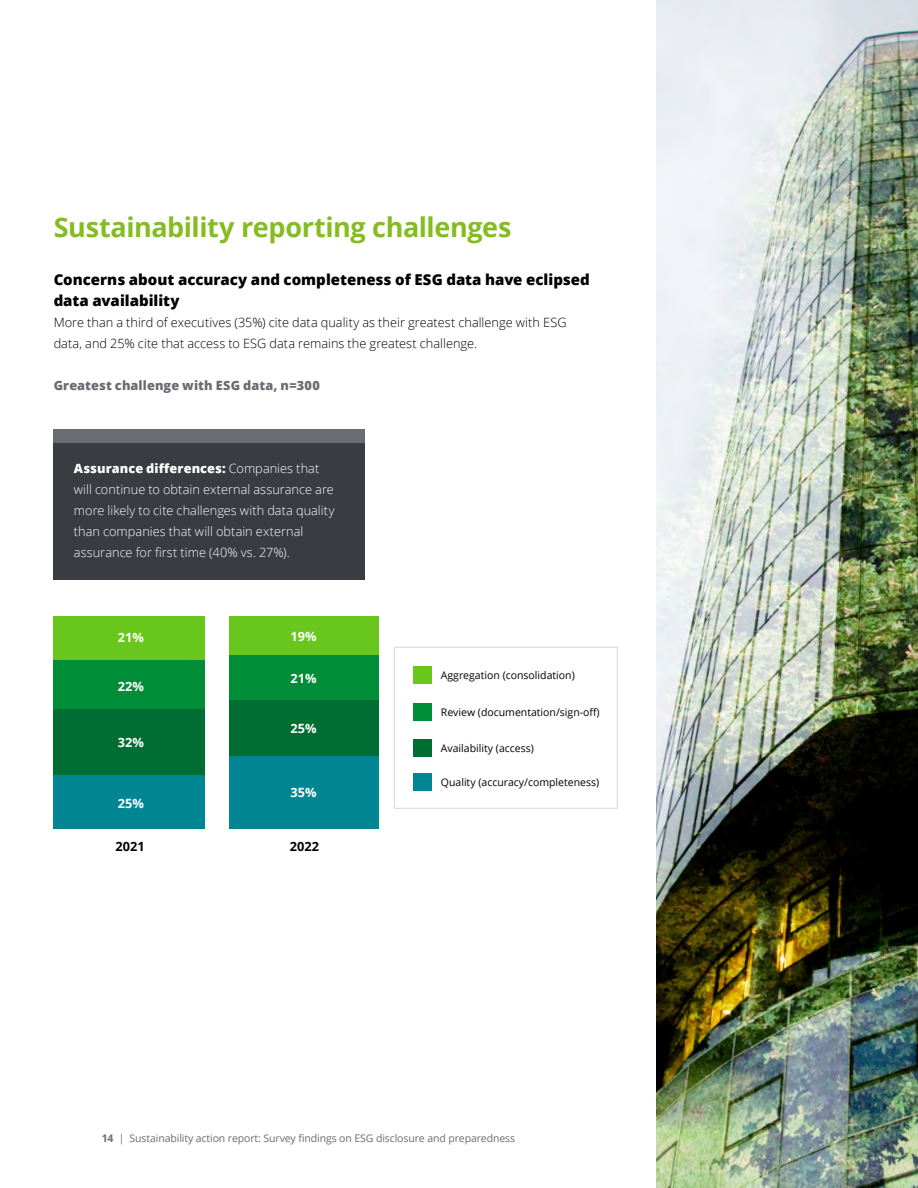
<style>
.page{position:relative;width:918px;height:1188px;background:#fff}
.page>*{position:absolute;margin:0;border:0;box-sizing:border-box;transform-origin:0 0}
.t1{font:700 27px "Open Sans";letter-spacing:-.015em;color:#85bc22}
.t2{font:800 15px/21px "Open Sans";color:#000}
.t3{font:300 12.75px/21px "Open Sans";color:#fff}
.t4{font:300 12.75px/21px "Open Sans";letter-spacing:.005em;color:#000}
.t5{font:800 12.75px "Open Sans";letter-spacing:.01em;color:#6b6c71}
.t6{font:700 12.75px "Open Sans";color:#fff}
.t7{font:700 12.75px "Open Sans";color:#030000}
.t8{font:10.5px "Open Sans";color:#030000}
.t9{font:10.5px "Open Sans";letter-spacing:-.01em;color:#6a6c71}
.s1{font-weight:800}
.s2{font-weight:700}
</style>
<div class="page">
<img style="left:656px;top:0;width:262px;height:1188px">
<div style="left:54px;top:429px;width:311px;height:151px;background:#3a3c42"></div>
<div style="left:54px;top:429px;width:311px;height:14px;background:#6a6c71"></div>
<div style="left:54px;top:616px;width:151px;height:47px;background:#68c61c"></div>
<div style="left:54px;top:661px;width:151px;height:49px;background:#008d38"></div>
<div style="left:54px;top:709px;width:151px;height:67px;background:#006d32"></div>
<div style="left:54px;top:776px;width:151px;height:53px;background:#008693"></div>
<div style="left:394px;top:647px;width:224px;height:162px;border:1px solid #d6d8d6"></div>
<div style="left:413px;top:666px;width:19px;height:18px;background:#68c61c"></div>
<div style="left:413px;top:703px;width:19px;height:17px;background:#008d38"></div>
<div style="left:413px;top:739px;width:19px;height:17px;background:#006d32"></div>
<div style="left:413px;top:774px;width:19px;height:17px;background:#008693"></div>
<div style="left:229px;top:616px;width:149px;height:39px;background:#68c61c"></div>
<div style="left:229px;top:655px;width:149px;height:47px;background:#008d38"></div>
<div style="left:229px;top:701px;width:149px;height:56px;background:#006d32"></div>
<div style="left:229px;top:757px;width:149px;height:72px;background:#008693"></div>
<h1 class="t1" style="left:54px;top:208px;width:459px">Sustainability reporting challenges</h1>
<p class="t2" style="left:54px;top:268px;width:538px">Concerns about accuracy and completeness of ESG data have eclipsed data availability</p>
<p class="t4" style="left:54px;top:311px;width:514px">More than a third of executives (35%) cite data quality as their greatest challenge with ESG data, and 25% cite that access to ESG data remains the greatest challenge.</p>
<p class="t5" style="left:54px;top:375px;width:268px">Greatest challenge with ESG data, n=300</p>
<p class="t3" style="left:74px;top:457px;width:262px"><span class="s1">Assurance differences:</span> Companies that will continue to obtain external assurance are more likely to cite challenges with data quality than companies that will obtain external assurance for first time (40% vs. 27%).</p>
<p class="t6" style="left:118px;top:628px;width:28px">21%</p>
<p class="t6" style="left:118px;top:677px;width:28px">22%</p>
<p class="t6" style="left:118px;top:733px;width:28px">32%</p>
<p class="t6" style="left:118px;top:795px;width:28px">25%</p>
<p class="t6" style="left:291px;top:628px;width:28px">19%</p>
<p class="t6" style="left:291px;top:669px;width:28px">21%</p>
<p class="t6" style="left:291px;top:720px;width:28px">25%</p>
<p class="t6" style="left:291px;top:784px;width:28px">35%</p>
<p class="t7" style="left:116px;top:838px;width:31px">2021</p>
<p class="t7" style="left:290px;top:838px;width:31px">2022</p>
<p class="t8" style="left:441px;top:668px;width:135px">Aggregation (consolidation)</p>
<p class="t8" style="left:441px;top:705px;width:160px">Review (documentation/sign-off)</p>
<p class="t8" style="left:441px;top:741px;width:94px">Availability (access)</p>
<p class="t8" style="left:441px;top:775px;width:160px">Quality (accuracy/completeness)</p>
<p class="t9" style="left:102px;top:1131px;width:415px"><span class="s2">14</span> | Sustainability action report: Survey findings on ESG disclosure and preparedness</p>
</div>
